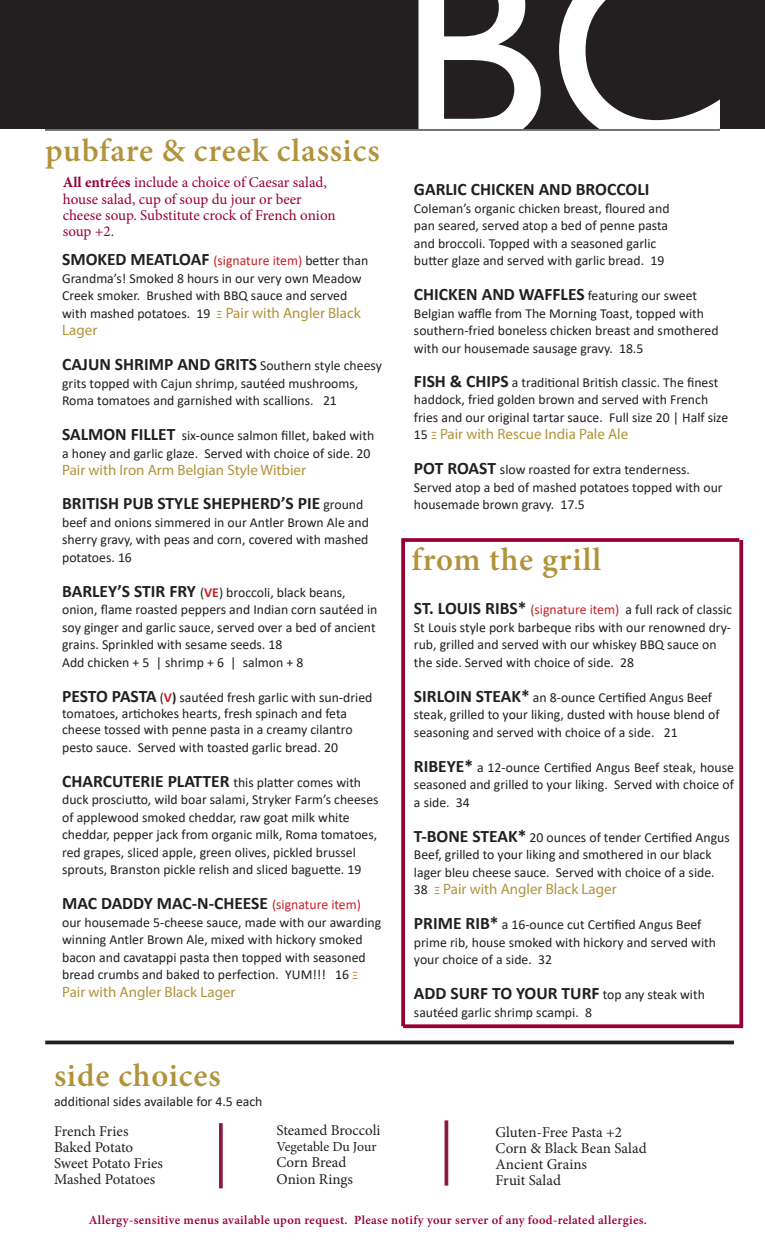
<style>
.page{position:relative;width:765px;height:1260px;background:#fff}
.page>*{position:absolute;margin:0;border:0;box-sizing:border-box;transform-origin:0 0}
.Headings{font:600 32.5px "Minion Pro";letter-spacing:.025em;color:#b2933b}
.Item_description{font:700 17.5px "Calibri";color:#231f20}
.extras_list{font:15px "Minion Pro";color:#231f20}
.Item_description-2{font:15px "Myriad Pro";color:#b2933b}
.extras_list-2{font:15px/16.2px "Minion Pro";letter-spacing:-.005em;color:#903}
.Item_description-3{font:13.75px/17.5px "Calibri";color:#231f20}
.extras_list-3{font:13.75px "Calibri";color:#231f20}
.extras_list-4{font:13.75px "Minion Pro";letter-spacing:-.005em;color:#231f20}
.Headings-2{font:600 12.5px "Minion Pro";letter-spacing:.025em;color:#903}
.s1{font-weight:700}
.s2{font-family:"Calibri"}
.s3{font-weight:500}
.s4{font-weight:700;font-size:17.5px}
.s5{color:#c62026}
.s6{font-family:"Myriad Pro";font-size:15px;color:#b2933b}
.s7{font-weight:400;font-size:13.75px}
.s8{font-weight:700;color:#c62026}
.s9{font-weight:400;font-size:13.75px;color:#c62026}
.s10{font-family:"Calibri";font-size:13.75px;color:#231f20}
</style>
<div class="page">
<div style="left:0;top:0;width:765px;height:129px;background:#231f20"></div>
<svg style="left:418px;top:0;width:302px;height:129px"></svg>
<hr style="left:45px;top:1041px;width:689px;height:3px;background:#231f20">
<hr style="left:45px;top:129px;width:675px;height:2px;background:#231f20">
<hr style="left:445px;top:1120px;width:3px;height:66px;background:#8c1a44">
<svg style="left:405px;top:538px;width:334px;height:4px"></svg>
<svg style="left:739px;top:540px;width:4px;height:484px;background:#a21745"></svg>
<svg style="left:403px;top:1024px;width:340px;height:4px"></svg>
<svg style="left:401px;top:538px;width:4px;height:488px;background:#9f0f3f"></svg>
<svg style="left:219px;top:1123px;width:4px;height:65px"></svg>
<p class="Headings" style="left:45px;top:128px;width:336px">pubfare &amp; creek classics</p>
<p class="extras_list-2" style="left:63px;top:174px;width:274px"><span class="s1">All entr</span><span class="s2">é</span><span class="s3">e</span><span class="s1">s</span> include a choice of Caesar salad, house salad, cup of soup du jour or beer cheese soup. Substitute crock of French onion soup +2.</p>
<p class="Item_description-3" style="left:62px;top:252px;width:308px"><span class="s4">SMOKED MEATLOAF</span> <span class="s5">(signature item)</span> better than Grandma’s! Smoked 8 hours in our very own Meadow Creek smoker. Brushed with BBQ sauce and served with mashed potatoes. 19 <span class="s6">Pair with Angler Black</span></p>
<p class="Item_description-2" style="left:62px;top:321px;width:37px">Lager</p>
<p class="Item_description" style="left:62px;top:352px;width:321px">CAJUN SHRIMP AND GRITS <span class="s7">Southern style cheesy</span></p>
<p class="Item_description-3" style="left:62px;top:374px;width:298px">grits topped with Cajun shrimp, sautéed mushrooms,<br>Roma tomatoes and garnished with scallions. 21</p>
<p class="Item_description-3" style="left:62px;top:427px;width:314px"><span class="s4">SALMON FILLET</span> six-ounce salmon fillet, baked with a honey and garlic glaze. Served with choice of side. 20</p>
<p class="Item_description-2" style="left:62px;top:461px;width:245px">Pair with Iron Arm Belgian Style Witbier</p>
<p class="Item_description" style="left:62px;top:491px;width:303px">BRITISH PUB STYLE SHEPHERD’S PIE <span class="s7">ground</span></p>
<p class="Item_description-3" style="left:62px;top:513px;width:308px;text-align:justify">beef and onions simmered in our Antler Brown Ale and sherry gravy, with peas and corn, covered with mashed potatoes. 16</p>
<p class="Item_description-3" style="left:62px;top:583px;width:317px"><span class="s4">BARLEY’S STIR FRY</span> (<span class="s8">VE</span>) broccoli, black beans, onion, flame roasted peppers and Indian corn sautéed in soy ginger and garlic sauce, served over a bed of ancient grains. Sprinkled with sesame seeds. 18</p>
<p class="Item_description-3" style="left:62px;top:653px;width:243px">Add chicken + 5 | shrimp + 6 | salmon + 8</p>
<p class="Item_description-3" style="left:62px;top:689px;width:312px;line-height:16.2px"><span class="s4">PESTO PASTA</span> (<span class="s8">V</span><span class="s1">)</span> sautéed fresh garlic with sun-dried tomatoes, artichokes hearts, fresh spinach and feta cheese tossed with penne pasta in a creamy cilantro</p>
<p class="Item_description-3" style="left:62px;top:738px;width:277px">pesto sauce. Served with toasted garlic bread. 20</p>
<p class="Item_description-3" style="left:62px;top:773px;width:318px"><span class="s4">CHARCUTERIE PLATTER</span> this platter comes with duck prosciutto, wild boar salami, Stryker Farm’s cheeses of applewood smoked cheddar, raw goat milk white cheddar, pepper jack from organic milk, Roma tomatoes, red grapes, sliced apple, green olives, pickled brussel sprouts, Branston pickle relish and sliced baguette. 19</p>
<p class="Item_description" style="left:62px;top:891px;width:300px">MAC DADDY MAC-N-CHEESE <span class="s9">(signature item)</span></p>
<p class="Item_description-3" style="left:62px;top:913px;width:321px">our housemade 5-cheese sauce, made with our awarding winning Antler Brown Ale, mixed with hickory smoked bacon and cavatappi pasta then topped with seasoned bread crumbs and baked to perfection. YUM!!! 16</p>
<p class="Item_description-2" style="left:62px;top:982px;width:175px">Pair with Angler Black Lager</p>
<p class="Headings" style="left:54px;top:1053px;width:168px">side choices</p>
<p class="Item_description" style="left:414px;top:177px;width:237px">GARLIC CHICKEN AND BROCCOLI</p>
<p class="Item_description-3" style="left:414px;top:199px;width:257px">Coleman’s organic chicken breast, floured and pan seared, served atop a bed of penne pasta and broccoli. Topped with a seasoned garlic butter glaze and served with garlic bread. 19</p>
<p class="Item_description" style="left:414px;top:282px;width:285px">CHICKEN AND WAFFLES <span class="s7">featuring our sweet</span></p>
<p class="Item_description-3" style="left:414px;top:304px;width:306px">Belgian waffle from The Morning Toast, topped with southern-fried boneless chicken breast and smothered with our housemade sausage gravy. 18.5</p>
<p class="Item_description-3" style="left:414px;top:373px;width:316px"><span class="s4">FISH &amp; CHIPS</span> a traditional British classic. The finest haddock, fried golden brown and served with French fries and our original tartar sauce. Full size 20 | Half size</p>
<p class="Item_description-2" style="left:414px;top:425px;width:216px"><span class="s10">15</span> Pair with Rescue India Pale Ale</p>
<p class="Item_description-3" style="left:414px;top:460px;width:310px"><span class="s4">POT ROAST</span> slow roasted for extra tenderness.<br>Served atop a bed of mashed potatoes topped with our housemade brown gravy. 17.5</p>
<p class="Headings" style="left:411px;top:537px;width:191px">from the grill</p>
<p class="Item_description-3" style="left:414px;top:600px;width:320px"><span class="s4">ST. LOUIS RIBS*</span> <span class="s5">(signature item)</span> a full rack of classic St Louis style pork barbeque ribs with our renowned dry&shy;rub, grilled and served with our whiskey BBQ sauce on the side. Served with choice of side. 28</p>
<p class="Item_description-3" style="left:414px;top:688px;width:307px"><span class="s4">SIRLOIN STEAK*</span> an 8-ounce Certified Angus Beef steak, grilled to your liking, dusted with house blend of seasoning and served with choice of a side. 21</p>
<p class="Item_description-3" style="left:414px;top:758px;width:321px;text-align:justify"><span class="s4">RIBEYE*</span> a 12-ounce Certified Angus Beef steak, house seasoned and grilled to your liking. Served with choice of a side. 34</p>
<p class="Item_description-3" style="left:414px;top:828px;width:317px"><span class="s4">T-BONE STEAK*</span> 20 ounces of tender Certified Angus<br>Beef, grilled to your liking and smothered in our black lager bleu cheese sauce. Served with choice of a side.</p>
<p class="Item_description-2" style="left:414px;top:880px;width:204px"><span class="s10">38</span> Pair with Angler Black Lager</p>
<p class="Item_description-3" style="left:414px;top:915px;width:304px"><span class="s4">PRIME RIB*</span> a 16-ounce cut Certified Angus Beef prime rib, house smoked with hickory and served with your choice of a side. 32</p>
<p class="Item_description" style="left:414px;top:981px;width:292px">ADD SURF TO YOUR TURF <span class="s7">top any steak with</span></p>
<p class="Item_description-3" style="left:414px;top:1003px;width:180px">sautéed garlic shrimp scampi. 8</p>
<p class="extras_list-3" style="left:54px;top:1092px;width:210px">additional sides available for 4.5 each</p>
<p class="extras_list" style="left:54px;top:1121px;width:76px">French Fries</p>
<p class="extras_list" style="left:54px;top:1137px;width:81px">Baked Potato</p>
<p class="extras_list" style="left:54px;top:1153px;width:111px">Sweet Potato Fries</p>
<p class="extras_list" style="left:54px;top:1170px;width:103px">Mashed Potatoes</p>
<p class="extras_list" style="left:276px;top:1120px;width:106px">Steamed Broccoli</p>
<p class="extras_list-4" style="left:276px;top:1138px;width:101px">Vegetable Du Jour</p>
<p class="extras_list" style="left:276px;top:1153px;width:71px">Corn Bread</p>
<p class="extras_list" style="left:276px;top:1169px;width:78px">Onion Rings</p>
<p class="extras_list" style="left:496px;top:1122px;width:128px">Gluten-Free Pasta +2</p>
<p class="extras_list" style="left:496px;top:1138px;width:153px">Corn &amp; Black Bean Salad</p>
<p class="extras_list" style="left:496px;top:1154px;width:93px">Ancient Grains</p>
<p class="extras_list" style="left:496px;top:1170px;width:67px">Fruit Salad</p>
<p class="Headings-2" style="left:89px;top:1211px;width:559px">Allergy-sensitive menus available upon request. Please notify your server of any food-related allergies.</p>
</div>
